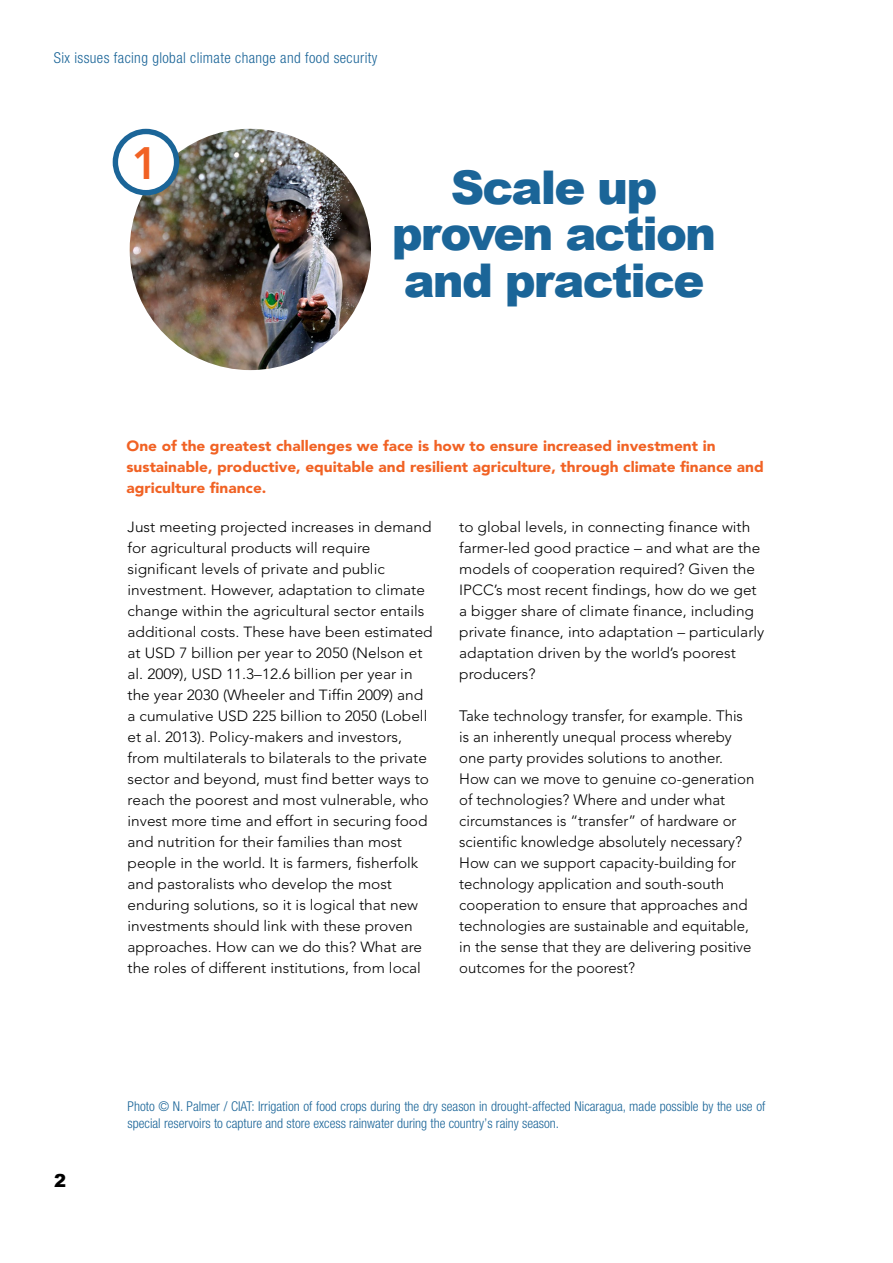
<style>
.page{position:relative;width:893px;height:1263px;background:#fff}
.page>*{position:absolute;margin:0;border:0;box-sizing:border-box;transform-origin:0 0}
.t1{font:900 46.5px/46.5px "Arial";letter-spacing:-.04em;color:#1b6598;text-align:center}
.t2{font:800 45px "Avenir LT Std";color:#f16224}
.t3{font:900 18px "Arial";color:#000}
.t4{font:300 15px/21px "Avenir LT Std";color:#000}
.t5{font:300 condensed 15px "Helvetica Neue LT Pro";letter-spacing:.025em;color:#1b6598}
.t6{font:300 14.7px/21px "Avenir LT Std";color:#000;scale:1.05 1}
.t7{font:900 14.7px/21px "Avenir LT Std";color:#f16224;scale:1.05 1}
.t8{font:300 condensed 13.5px/16.5px "Helvetica Neue LT Pro";color:#1b6598}
</style>
<div class="page">
<img style="left:130px;top:129px;width:241px;height:241px;border-radius:121px">
<div style="left:115px;top:131px;width:62px;height:62px;background:#fff;border-radius:50%"></div>
<div style="left:113px;top:129px;width:66px;height:66px;border:5px solid #1b6598;border-radius:50%"></div>
<p class="t5" style="left:54px;top:49px;width:325px">Six issues facing global climate change and food security</p>
<h2 class="t2" style="left:132px;top:136px;width:28px">1</h2>
<h1 class="t1" style="left:392px;top:163px;width:326px">Scale up proven action and practice</h1>
<p class="t7" style="left:126px;top:435px;width:608px">One of the greatest challenges we face is how to ensure increased investment in sustainable, productive, equitable and resilient agriculture, through climate finance and agriculture finance.</p>
<p class="t6" style="left:128px;top:516px;width:292px">Just meeting projected increases in demand for agricultural products will require significant levels of private and public investment. However, adaptation to climate change within the agricultural sector entails additional costs. These have been estimated at USD 7 billion per year to 2050 (Nelson et al. 2009), USD 11.3–12.6 billion per year in the year 2030 (Wheeler and Tiffin 2009) and a cumulative USD 225 billion to 2050 (Lobell et al. 2013). Policy-makers and investors, from multilaterals to bilaterals to the private sector and beyond, must find better ways to reach the poorest and most vulnerable, who invest more time and effort in securing food and nutrition for their families than most people in the world. It is farmers, fisherfolk and pastoralists who develop the most enduring solutions, so it is logical that new investments should link with these proven approaches. How can we do this? What are the roles of different institutions, from local</p>
<p class="t6" style="left:459px;top:516px;width:292px">to global levels, in connecting finance with farmer-led good practice – and what are the models of cooperation required? Given the IPCC’s most recent findings, how do we get a bigger share of climate finance, including private finance, into adaptation – particularly adaptation driven by the world’s poorest producers?</p>
<p class="t4" style="left:459px;top:705px;width:297px">Take technology transfer, for example. This is an inherently unequal process whereby one party provides solutions to another.<br>How can we move to genuine co-generation of technologies? Where and under what circumstances is “transfer” of hardware or scientific knowledge absolutely necessary?<br>How can we support capacity-building for technology application and south-south cooperation to ensure that approaches and technologies are sustainable and equitable, in the sense that they are delivering positive outcomes for the poorest?</p>
<p class="t3" style="left:54px;top:1167px;width:14px">2</p>
<p class="t8" style="left:128px;top:1098px;width:639px">Photo © N. Palmer / CIAT: Irrigation of food crops during the dry season in drought-affected Nicaragua, made possible by the use of special reservoirs to capture and store excess rainwater during the country’s rainy season.</p>
</div>
